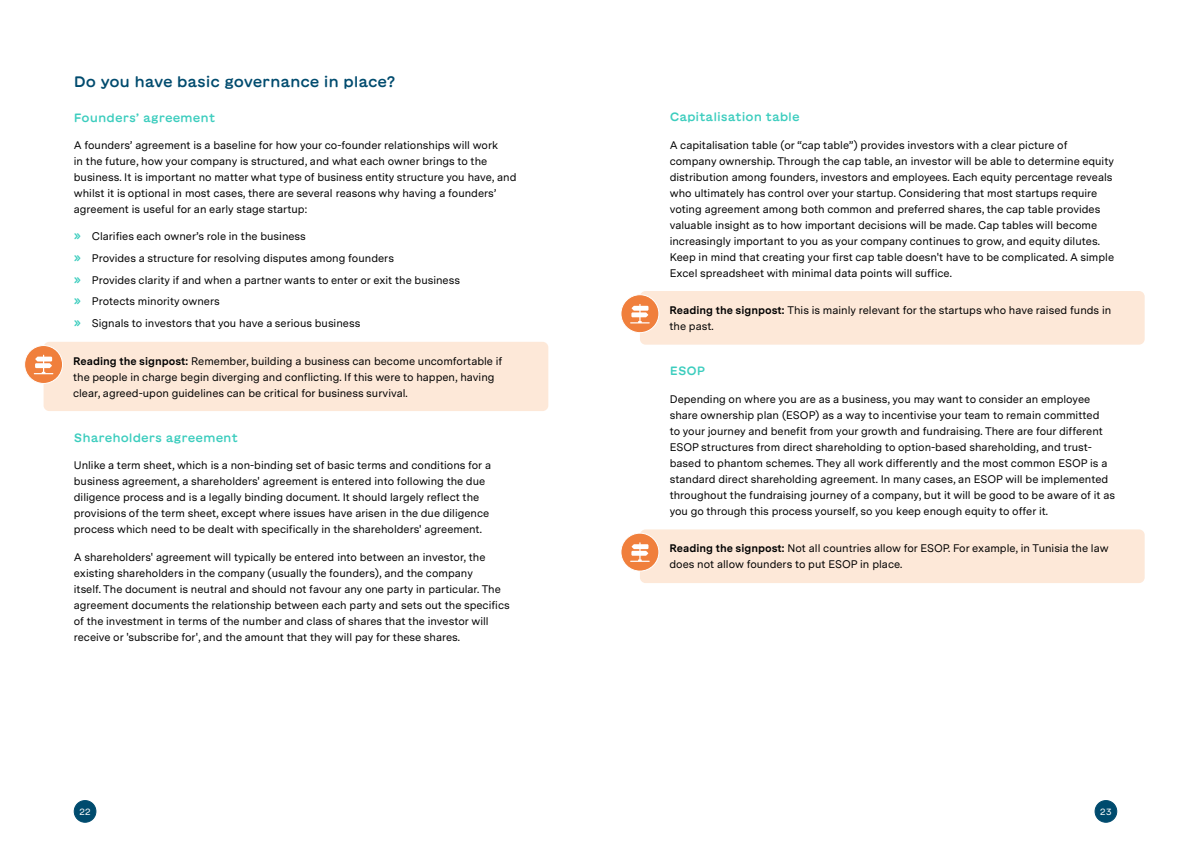
<style>
.page{position:relative;width:1191px;height:842px;background:#fff}
.page>*{position:absolute;margin:0;border:0;box-sizing:border-box;transform-origin:0 0}
.t1{font:500 15.1px "GT Maru";letter-spacing:-.01em;color:#004b6e}
.t2{font:500 12px "GT Maru";color:#3ccdbe}
.t3{font:11px/16px "Messina Sans";color:#000}
.t4{font:9px "GT Maru";color:#fff}
.s1{font-family:"GT Maru";font-size:14px;color:#3ccdbe}
.s2{font-weight:700}
</style>
<div class="page">
<div style="left:44px;top:342px;width:504px;height:69px;background:#fde8d8;border-radius:6px"></div>
<div style="left:25px;top:345px;width:38px;height:38px;background:#f07f3c;border-radius:50%"></div>
<div style="left:24px;top:345px;width:39px;height:39px;border:1px solid #fff;border-radius:50%"></div>
<svg style="left:34px;top:355px;width:19px;height:19px"></svg>
<div style="left:640px;top:529px;width:504px;height:54px;background:#fde8d8;border-radius:6px"></div>
<div style="left:621px;top:533px;width:38px;height:38px;background:#f07f3c;border-radius:50%"></div>
<div style="left:620px;top:533px;width:39px;height:39px;border:1px solid #fff;border-radius:50%"></div>
<svg style="left:630px;top:542px;width:19px;height:20px"></svg>
<div style="left:640px;top:291px;width:504px;height:54px;background:#fde8d8;border-radius:6px"></div>
<div style="left:621px;top:295px;width:38px;height:38px;background:#f07f3c;border-radius:50%"></div>
<div style="left:620px;top:294px;width:39px;height:39px;border:1px solid #fff;border-radius:50%"></div>
<svg style="left:630px;top:304px;width:19px;height:19px"></svg>
<div style="left:74px;top:800px;width:22px;height:22px;background:#004b6e;border-radius:50%"></div>
<div style="left:74px;top:800px;width:22px;height:23px;border:1px solid #004b6e;border-radius:50%"></div>
<div style="left:1095px;top:800px;width:21px;height:22px;background:#004b6e;border-radius:50%"></div>
<div style="left:1094px;top:800px;width:23px;height:23px;border:1px solid #004b6e;border-radius:50%"></div>
<h1 class="t1" style="left:74px;top:73px;width:323px">Do you have basic governance in place?</h1>
<p class="t2" style="left:74px;top:110px;width:143px">Founders’ agreement</p>
<p class="t3" style="left:74px;top:137px;width:444px">A founders’ agreement is a baseline for how your co-founder relationships will work<br>in the future, how your company is structured, and what each owner brings to the business. It is important no matter what type of business entity structure you have, and whilst it is optional in most cases, there are several reasons why having a founders’ agreement is useful for an early stage startup:</p>
<p class="t3" style="left:74px;top:225px;width:388px;line-height:21.7px"><span class="s1">»</span> Clarifies each owner’s role in the business<br><span class="s1">»</span> Provides a structure for resolving disputes among founders<br><span class="s1">»</span> Provides clarity if and when a partner wants to enter or exit the business <span class="s1">»</span> Protects minority owners<br><span class="s1">»</span> Signals to investors that you have a serious business</p>
<p class="t3" style="left:73px;top:352px;width:431px"><span class="s2">Reading the signpost:</span> Remember, building a business can become uncomfortable if the people in charge begin diverging and conflicting. If this were to happen, having clear, agreed-upon guidelines can be critical for business survival.</p>
<p class="t2" style="left:74px;top:430px;width:166px">Shareholders agreement</p>
<p class="t3" style="left:74px;top:457px;width:419px">Unlike a term sheet, which is a non-binding set of basic terms and conditions for a business agreement, a shareholders' agreement is entered into following the due diligence process and is a legally binding document. It should largely reflect the provisions of the term sheet, except where issues have arisen in the due diligence process which need to be dealt with specifically in the shareholders' agreement.</p>
<p class="t3" style="left:74px;top:548px;width:437px">A shareholders' agreement will typically be entered into between an investor, the existing shareholders in the company (usually the founders), and the company<br>itself. The document is neutral and should not favour any one party in particular. The agreement documents the relationship between each party and sets out the specifics of the investment in terms of the number and class of shares that the investor will receive or 'subscribe for', and the amount that they will pay for these shares.</p>
<p class="t2" style="left:669px;top:110px;width:131px">Capitalisation table</p>
<p class="t3" style="left:669px;top:136px;width:446px">A capitalisation table (or “cap table”) provides investors with a clear picture of company ownership. Through the cap table, an investor will be able to determine equity distribution among founders, investors and employees. Each equity percentage reveals who ultimately has control over your startup. Considering that most startups require voting agreement among both common and preferred shares, the cap table provides valuable insight as to how important decisions will be made. Cap tables will become increasingly important to you as your company continues to grow, and equity dilutes.<br>Keep in mind that creating your first cap table doesn't have to be complicated. A simple Excel spreadsheet with minimal data points will suffice.</p>
<p class="t3" style="left:669px;top:302px;width:443px"><span class="s2">Reading the signpost:</span> This is mainly relevant for the startups who have raised funds in the past.</p>
<p class="t2" style="left:669px;top:364px;width:37px">ESOP</p>
<p class="t3" style="left:669px;top:390px;width:447px">Depending on where you are as a business, you may want to consider an employee share ownership plan (ESOP) as a way to incentivise your team to remain committed<br>to your journey and benefit from your growth and fundraising. There are four different ESOP structures from direct shareholding to option-based shareholding, and trust&shy;based to phantom schemes. They all work differently and the most common ESOP is a standard direct shareholding agreement. In many cases, an ESOP will be implemented throughout the fundraising journey of a company, but it will be good to be aware of it as you go through this process yourself, so you keep enough equity to offer it.</p>
<p class="t3" style="left:669px;top:540px;width:441px"><span class="s2">Reading the signpost:</span> Not all countries allow for ESOP. For example, in Tunisia the law does not allow founders to put ESOP in place.</p>
<p class="t4" style="left:79px;top:806px;width:13px">22</p>
<p class="t4" style="left:1100px;top:806px;width:13px">23</p>
</div>
